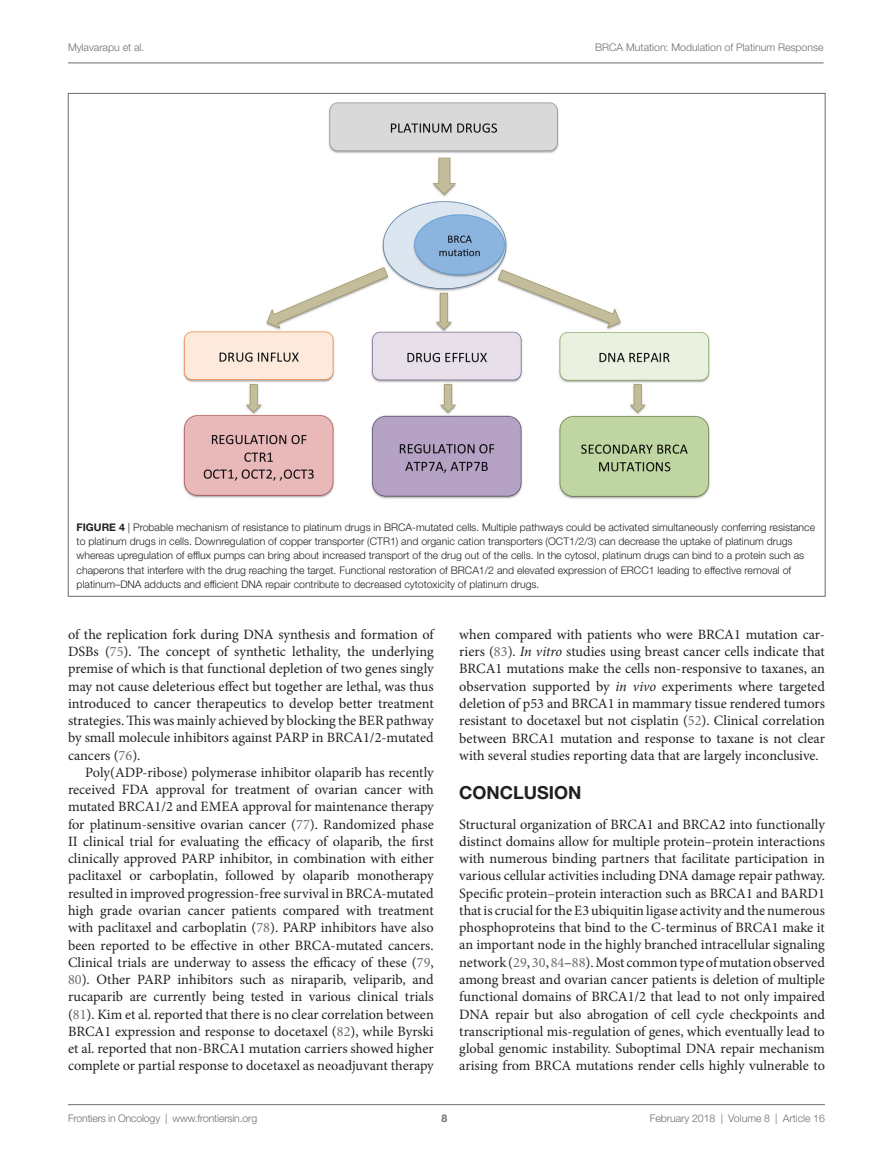
<style>
.page{position:relative;width:893px;height:1170px;background:#fff}
.page>*{position:absolute;margin:0;border:0;box-sizing:border-box;transform-origin:0 0}
.t1{font:700 18px "Helvetica Neue LT Std";color:#231f20}
.t2{font:14.25px/17.2px "Minion Pro";letter-spacing:-.005em;color:#231f20;text-align:justify}
.t3{font:300 10.5px/14.2px "Helvetica Neue LT Std";color:#231f20}
.t4{font:300 10.5px "Helvetica Neue LT Std";color:#6c6d70}
.t5{font:700 10.5px "Helvetica Neue LT Std";color:#231f20}
.t6{font:700 10.5px "Helvetica Neue LT Std";color:#6c6d70}
.s1{font-weight:700}
.s2{color:#6c6d70}
.s3{font-style:italic}
</style>
<div class="page">
<img style="left:183px;top:102px;width:527px;height:397px">
<hr style="left:68px;top:63px;width:756px;height:1px;background:#6c6d70">
<hr style="left:68px;top:1104px;width:757px;height:1px;background:#6c6d70">
<p class="t4" style="left:68px;top:41px;width:78px">Mylavarapu et al.</p>
<p class="t4" style="left:595px;top:41px;width:230px">BRCA Mutation: Modulation of Platinum Response</p>
<p class="t3" style="left:77px;top:519px;width:740px;text-indent:33px"><span class="s1">E 4</span> | Probable mechanism of resistance to platinum drugs in BRCA-mutated cells. Multiple pathways could be activated simultaneously conferring resistance to platinum drugs in cells. Downregulation of copper transporter (CTR1) and organic cation transporters (OCT1/2/3) can decrease the uptake of platinum drugs whereas upregulation of efflux pumps can bring about increased transport of the drug out of the cells. In the cytosol, platinum drugs can bind to a protein such as chaperons that interfere with the drug reaching the target. Functional restoration of BRCA1/2 and elevated expression of ERCC1 leading to effective removal of platinum–DNA adducts and efficient DNA repair contribute to decreased cytotoxicity of platinum drugs.</p>
<p class="t5" style="left:77px;top:520px;width:18px">FIGUR</p>
<p class="t2" style="left:68px;top:625px;width:367px">of the replication fork during DNA synthesis and formation of DSBs (<span class="s2">75</span>). The concept of synthetic lethality, the underlying premise of which is that functional depletion of two genes singly may not cause deleterious effect but together are lethal, was thus introduced to cancer therapeutics to develop better treatment strategies. This was mainly achieved by blocking the BER pathway by small molecule inhibitors against PARP in BRCA1/2-mutated cancers (<span class="s2">76</span>).</p>
<p class="t2" style="left:68px;top:763px;width:367px;text-indent:17px">Poly(ADP-ribose) polymerase inhibitor olaparib has recently received FDA approval for treatment of ovarian cancer with mutated BRCA1/2 and EMEA approval for maintenance therapy for platinum-sensitive ovarian cancer (<span class="s2">77</span>). Randomized phase II clinical trial for evaluating the efficacy of olaparib, the first clinically approved PARP inhibitor, in combination with either paclitaxel or carboplatin, followed by olaparib monotherapy resulted in improved progression-free survival in BRCA-mutated high grade ovarian cancer patients compared with treatment with paclitaxel and carboplatin (<span class="s2">78</span>). PARP inhibitors have also been reported to be effective in other BRCA-mutated cancers.<br>Clinical trials are underway to assess the efficacy of these (<span class="s2">79</span>, <span class="s2">80</span>). Other PARP inhibitors such as niraparib, veliparib, and rucaparib are currently being tested in various clinical trials (<span class="s2">81</span>). Kim et al. reported that there is no clear correlation between BRCA1 expression and response to docetaxel (<span class="s2">82</span>), while Byrski et al. reported that non-BRCA1 mutation carriers showed higher complete or partial response to docetaxel as neoadjuvant therapy</p>
<p class="t2" style="left:459px;top:625px;width:367px">when compared with patients who were BRCA1 mutation car&shy;riers (<span class="s2">83</span>). <span class="s3">In vitro</span> studies using breast cancer cells indicate that BRCA1 mutations make the cells non-responsive to taxanes, an observation supported by <span class="s3">in vivo</span> experiments where targeted deletion of p53 and BRCA1 in mammary tissue rendered tumors resistant to docetaxel but not cisplatin (<span class="s2">52</span>). Clinical correlation between BRCA1 mutation and response to taxane is not clear with several studies reporting data that are largely inconclusive.</p>
<p class="t1" style="left:459px;top:781px;width:124px">CONCLUSION</p>
<p class="t2" style="left:459px;top:815px;width:367px">Structural organization of BRCA1 and BRCA2 into functionally distinct domains allow for multiple protein–protein interactions with numerous binding partners that facilitate participation in various cellular activities including DNA damage repair pathway.<br>Specific protein–protein interaction such as BRCA1 and BARD1 that is crucial for the E3 ubiquitin ligase activity and the numerous phosphoproteins that bind to the C-terminus of BRCA1 make it an important node in the highly branched intracellular signaling network (<span class="s2">29</span>, <span class="s2">30</span>, <span class="s2">84</span>–<span class="s2">88</span>). Most common type of mutation observed among breast and ovarian cancer patients is deletion of multiple functional domains of BRCA1/2 that lead to not only impaired DNA repair but also abrogation of cell cycle checkpoints and transcriptional mis-regulation of genes, which eventually lead to global genomic instability. Suboptimal DNA repair mechanism arising from BRCA mutations render cells highly vulnerable to</p>
<p class="t4" style="left:68px;top:1111px;width:191px">Frontiers in Oncology | www.frontiersin.org</p>
<p class="t4" style="left:650px;top:1111px;width:177px">February 2018 | Volume 8 | Article 16</p>
<p class="t6" style="left:441px;top:1111px;width:7px">8</p>
</div>
